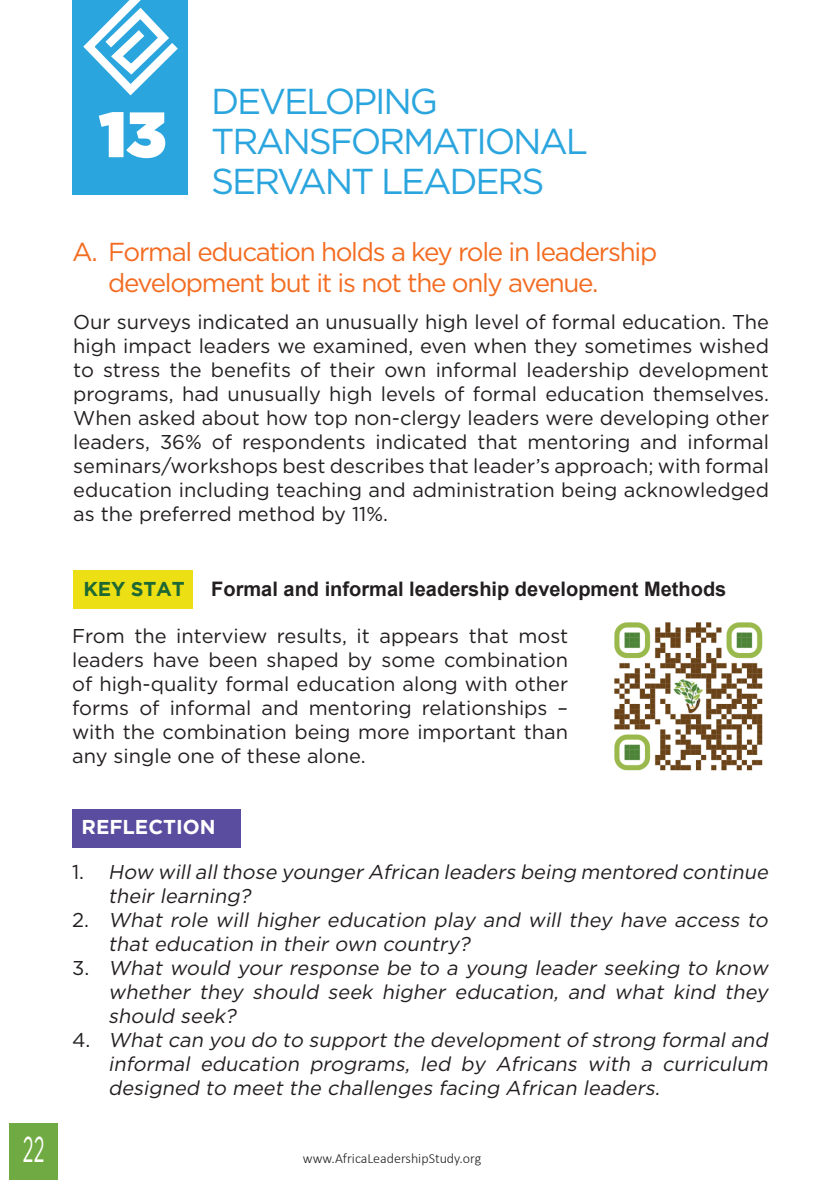
<style>
.page{position:relative;width:840px;height:1191px;background:#fff}
.page>*{position:absolute;margin:0;border:0;box-sizing:border-box;transform-origin:0 0}
.t1{font:900 64px "Gotham";color:#fff}
.t2{font:36px/40px "Gotham";letter-spacing:-.06em;color:#2ba5de}
.t3{font:36px "Gotham";color:#fff;scale:.5 1}
.t4{font:26px/31.2px "Gotham";letter-spacing:-.05em;color:#f36c21}
.t5{font:20px/24px "Gotham";color:#231f20;text-align:justify}
.t6{font:italic 20px/24px "Gotham";color:#231f20}
.t7{font:700 20px "Arial";color:#231f20}
.t8{font:700 20px "Gotham";color:#fff}
.t9{font:700 20px "Gotham";letter-spacing:-.01em;color:#1e6834}
.t10{font:300 14px "Calibri";color:#231f20}
.s1{font-style:normal}
</style>
<div class="page">
<div style="left:9px;top:1123px;width:49px;height:57px;background:#70aa42"></div>
<div style="left:72px;top:0;width:115px;height:194px;background:#2ba5de"></div>
<svg style="left:83px;top:0;width:95px;height:96px"></svg>
<div style="left:72px;top:809px;width:168px;height:38px;background:#5a4c9f"></div>
<div style="left:73px;top:570px;width:120px;height:38px;background:#ecdf13"></div>
<img style="left:614px;top:622px;width:149px;height:149px">
<h2 class="t3" style="left:23px;top:1129px;width:45px">22</h2>
<p class="t1" style="left:99px;top:89px;width:68px">13</p>
<p class="t2" style="left:211px;top:81px;width:378px">DEVELOPING<br>TRANSFORMATIONAL<br>SERVANT LEADERS</p>
<p class="t4" style="left:108px;top:236px;width:550px;text-indent:-36px">A. Formal education holds a key role in leadership development but it is not the only avenue.</p>
<p class="t5" style="left:73px;top:309px;width:697px">Our surveys indicated an unusually high level of formal education. The high impact leaders we examined, even when they sometimes wished to stress the benefits of their own informal leadership development programs, had unusually high levels of formal education themselves.<br>When asked about how top non-clergy leaders were developing other leaders, 36% of respondents indicated that mentoring and informal seminars/workshops best describes that leader’s approach; with formal education including teaching and administration being acknowledged as the preferred method by 11%.</p>
<p class="t9" style="left:83px;top:578px;width:103px">KEY STAT</p>
<p class="t7" style="left:211px;top:575px;width:516px">Formal and informal leadership development Methods</p>
<p class="t5" style="left:72px;top:623px;width:497px">From the interview results, it appears that most leaders have been shaped by some combination of high-quality formal education along with other forms of informal and mentoring relationships – with the combination being more important than any single one of these alone.</p>
<p class="t8" style="left:81px;top:815px;width:135px">REFLECTION</p>
<p class="t6" style="left:108px;top:859px;width:664px;text-indent:-36px"><span class="s1">1 .</span> How willallthose younger African leaders being mentored continue their learning?</p>
<p class="t6" style="left:108px;top:907px;width:664px;text-indent:-36px"><span class="s1">2 .</span> What role will higher education play and will they have access to that education in their own country?</p>
<p class="t6" style="left:108px;top:955px;width:664px;text-align:justify;text-indent:-36px"><span class="s1">3 .</span> What would your response be to a young leader seeking to know whether they should seek higher education, and what kind they should seek?</p>
<p class="t6" style="left:108px;top:1027px;width:664px;text-align:justify;text-indent:-36px"><span class="s1">4 .</span> What can you do to support the development of strong formal and informal education programs, led by Africans with a curriculum designed to meet the challenges facing African leaders.</p>
<p class="t10" style="left:303px;top:1149px;width:180px">www.AfricaLeadershipStudy.org</p>
</div>
